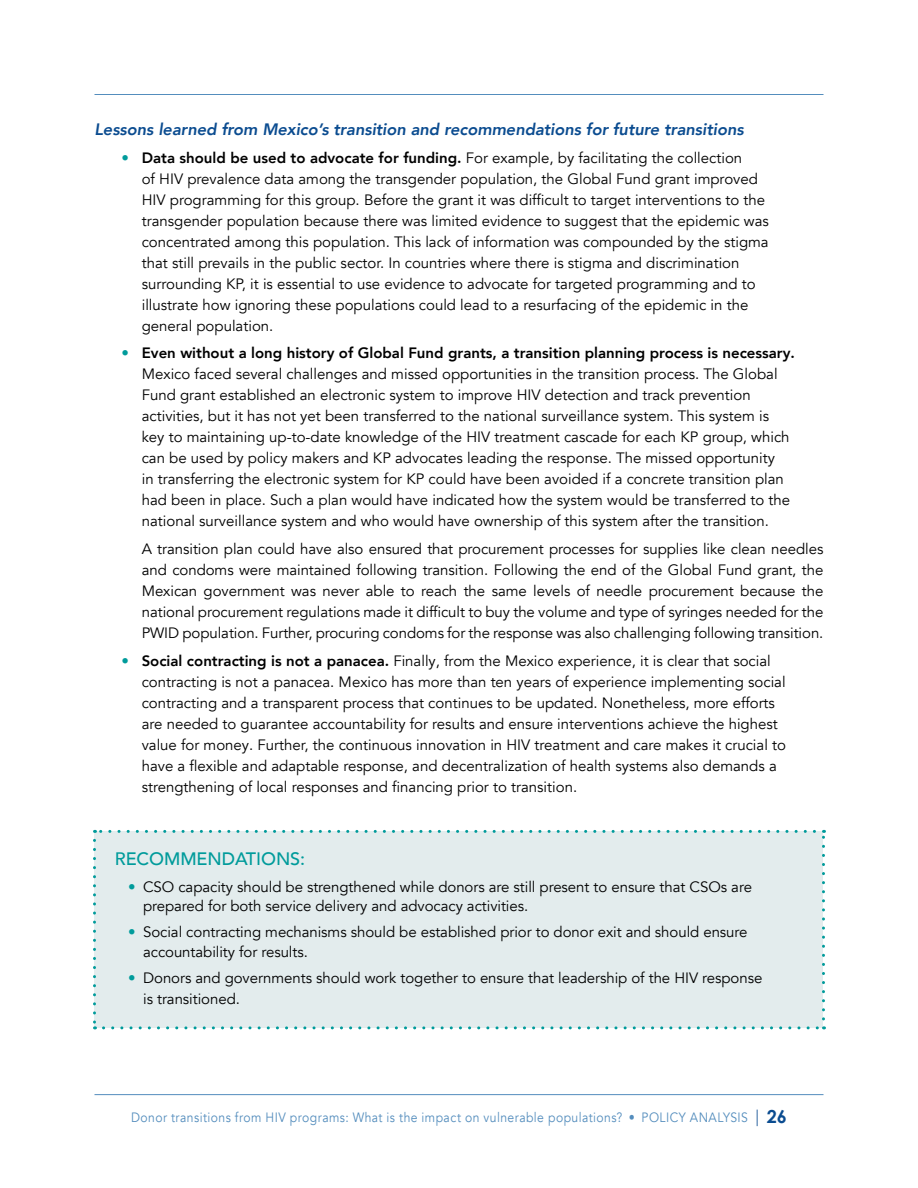
<style>
.page{position:relative;width:918px;height:1188px;background:#fff}
.page>*{position:absolute;margin:0;border:0;box-sizing:border-box;transform-origin:0 0}
.t1{font:500 18px "Avenir LT Com";letter-spacing:-.005em;color:#009b9b}
.t2{font:italic 800 16.5px "Avenir LT Com";letter-spacing:-.005em;color:#0b4c90}
.t3{font:15px/21px "Avenir LT Com";color:#000}
.t4{font:13.5px "Avenir LT Com";letter-spacing:.035em;color:#548dbd;scale:.9 1}
.s1{font-weight:500;color:#009b9b}
.s2{font-weight:800}
.s3{color:#009b9b}
.s4{font-weight:300;font-size:16.5px;color:#0b4c90}
.s5{font-family:"Century Gothic";font-weight:700;font-size:18px;color:#0b4c90}
</style>
<div class="page">
<hr style="left:94px;top:1094px;width:730px;height:1px;background:#548dbd">
<hr style="left:94px;top:94px;width:730px;height:1px;background:#548dbd">
<div style="left:94px;top:831px;width:730px;height:197px;background:#e3eced"></div>
<svg style="left:93px;top:840px;width:3px;height:189px"></svg>
<svg style="left:104px;top:1026px;width:721px;height:3px"></svg>
<svg style="left:822px;top:830px;width:3px;height:189px"></svg>
<svg style="left:94px;top:830px;width:720px;height:3px"></svg>
<p class="t2" style="left:94px;top:119px;width:651px">Lessons learned from Mexico’s transition and recommendations for future transitions</p>
<p class="t3" style="left:142px;top:147px;width:629px;text-indent:-20px"><span class="s1">•</span> <span class="s2">Data should be used to advocate for funding.</span> For example, by facilitating the collection<br>of HIV prevalence data among the transgender population, the Global Fund grant improved HIV programming for this group. Before the grant it was difficult to target interventions to the transgender population because there was limited evidence to suggest that the epidemic was concentrated among this population. This lack of information was compounded by the stigma that still prevails in the public sector. In countries where there is stigma and discrimination surrounding KP, it is essential to use evidence to advocate for targeted programming and to illustrate how ignoring these populations could lead to a resurfacing of the epidemic in the general population.</p>
<p class="t3" style="left:142px;top:343px;width:655px;text-indent:-20px"><span class="s1">•</span> <span class="s2">Even without a long history of Global Fund grants, a transition planning process is necessary.<br></span>Mexico faced several challenges and missed opportunities in the transition process. The Global Fund grant established an electronic system to improve HIV detection and track prevention activities, but it has not yet been transferred to the national surveillance system. This system is key to maintaining up-to-date knowledge of the HIV treatment cascade for each KP group, which can be used by policy makers and KP advocates leading the response. The missed opportunity<br>in transferring the electronic system for KP could have been avoided if a concrete transition plan had been in place. Such a plan would have indicated how the system would be transferred to the national surveillance system and who would have ownership of this system after the transition.</p>
<p class="t3" style="left:142px;top:539px;width:683px;text-align:justify">A transition plan could have also ensured that procurement processes for supplies like clean needles and condoms were maintained following transition. Following the end of the Global Fund grant, the Mexican government was never able to reach the same levels of needle procurement because the national procurement regulations made it difficult to buy the volume and type of syringes needed for the PWID population. Further, procuring condoms for the response was also challenging following transition.</p>
<p class="t3" style="left:142px;top:650px;width:646px;text-indent:-20px"><span class="s1">•</span> <span class="s2">Social contracting is not a panacea.</span> Finally, from the Mexico experience, it is clear that social contracting is not a panacea. Mexico has more than ten years of experience implementing social contracting and a transparent process that continues to be updated. Nonetheless, more efforts are needed to guarantee accountability for results and ensure interventions achieve the highest value for money. Further, the continuous innovation in HIV treatment and care makes it crucial to have a flexible and adaptable response, and decentralization of health systems also demands a strengthening of local responses and financing prior to transition.</p>
<p class="t1" style="left:115px;top:848px;width:192px">RECOMMENDATIONS:</p>
<p class="t3" style="left:143px;top:877px;width:610px;line-height:19.5px;text-indent:-15px"><span class="s3">•</span> CSO capacity should be strengthened while donors are still present to ensure that CSOs are prepared for both service delivery and advocacy activities.</p>
<p class="t3" style="left:143px;top:923px;width:606px;line-height:19.5px;text-indent:-15px"><span class="s3">•</span> Social contracting mechanisms should be established prior to donor exit and should ensure accountability for results.</p>
<p class="t3" style="left:143px;top:968px;width:621px;text-indent:-15px"><span class="s3">•</span> Donors and governments should work together to ensure that leadership of the HIV response is transitioned.</p>
<p class="t4" style="left:131px;top:1109px;width:730px">Donor transitions from HIV programs: What is the impact on vulnerable populations? • POLICY ANALYSIS <span class="s4">|</span> <span class="s5">26</span></p>
</div>
